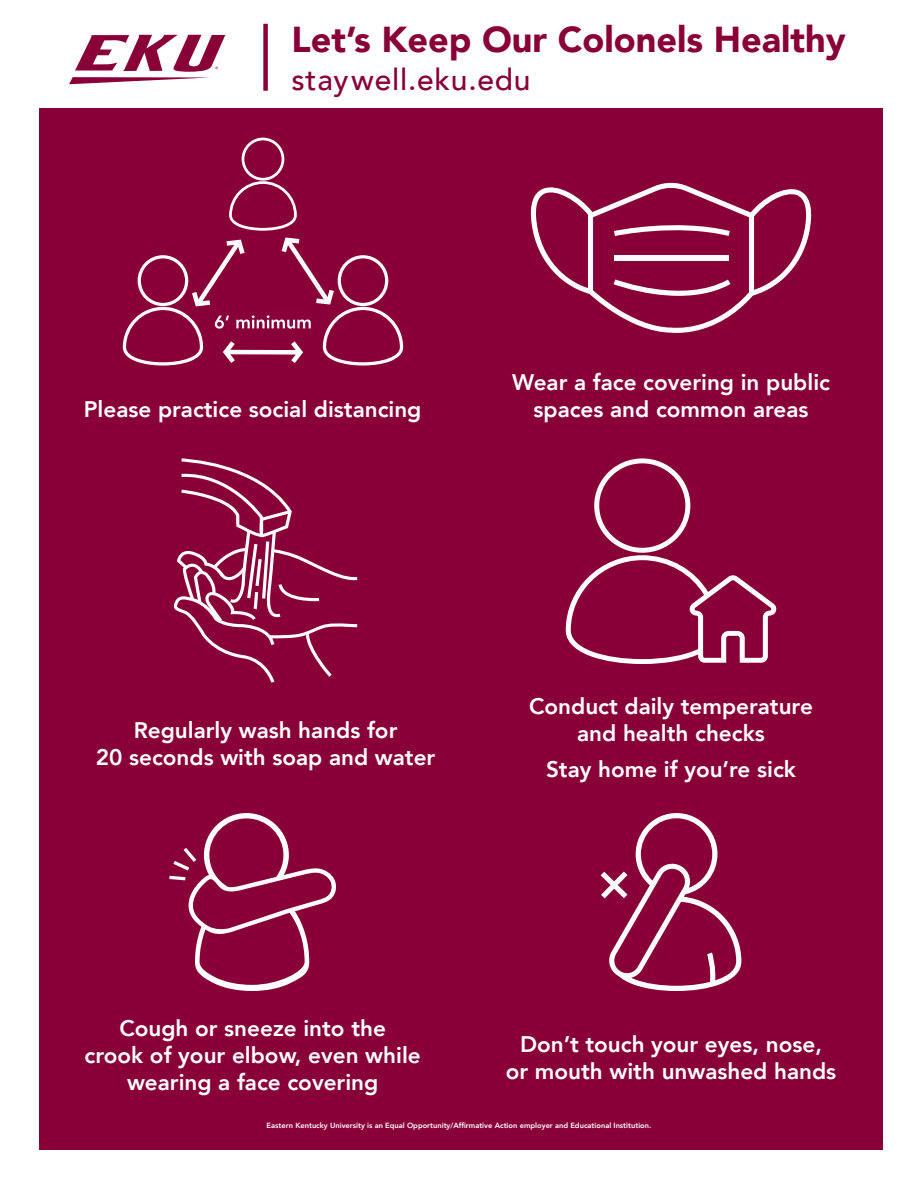
<style>
.page{position:relative;width:918px;height:1188px;background:#fff}
.page>*{position:absolute;margin:0;border:0;box-sizing:border-box;transform-origin:0 0}
.t1{font:900 36px "Avenir";color:#890039}
.t2{font:500 30px "Avenir";letter-spacing:.025em;color:#890039}
.t3{font:800 22.5px/27px "Avenir";color:#fff;text-align:center}
.t4{font:800 7.5px "Avenir";color:#fff}
</style>
<div class="page">
<div style="left:39px;top:108px;width:843px;height:1042px;background:#890039"></div>
<svg style="left:174px;top:458px;width:183px;height:225px"></svg>
<svg style="left:530px;top:182px;width:282px;height:151px"></svg>
<div style="left:614px;top:255px;width:115px;height:5px;background:#fff"></div>
<svg style="left:566px;top:458px;width:211px;height:206px"></svg>
<svg style="left:169px;top:813px;width:167px;height:178px"></svg>
<svg style="left:601px;top:813px;width:140px;height:178px"></svg>
<svg style="left:69px;top:35px;width:156px;height:49px"></svg>
<div style="left:263px;top:24px;width:5px;height:67px;background:#890039"></div>
<svg style="left:123px;top:138px;width:280px;height:228px"></svg>
<h1 class="t1" style="left:291px;top:9px;width:556px">Let’s Keep Our Colonels Healthy</h1>
<h2 class="t2" style="left:291px;top:54px;width:241px">staywell.eku.edu</h2>
<p class="t3" style="left:84px;top:396px;width:339px">Please practice social distancing</p>
<p class="t3" style="left:512px;top:368px;width:320px">Wear a face covering in public spaces and common areas</p>
<p class="t3" style="left:96px;top:716px;width:341px">Regularly wash hands for<br>20 seconds with soap and water</p>
<p class="t3" style="left:529px;top:692px;width:285px">Conduct daily temperature and health checks</p>
<p class="t3" style="left:546px;top:755px;width:251px">Stay home if you’re sick</p>
<p class="t3" style="left:85px;top:1015px;width:338px">Cough or sneeze into the<br>crook of your elbow, even while wearing a face covering</p>
<p class="t3" style="left:506px;top:1031px;width:332px">Don’t touch your eyes, nose,<br>or mouth with unwashed hands</p>
<p class="t4" style="left:267px;top:1120px;width:386px">Eastern Kentucky University is an Equal Opportunity/Affirmative Action employer and Educational Institution.</p>
</div>
